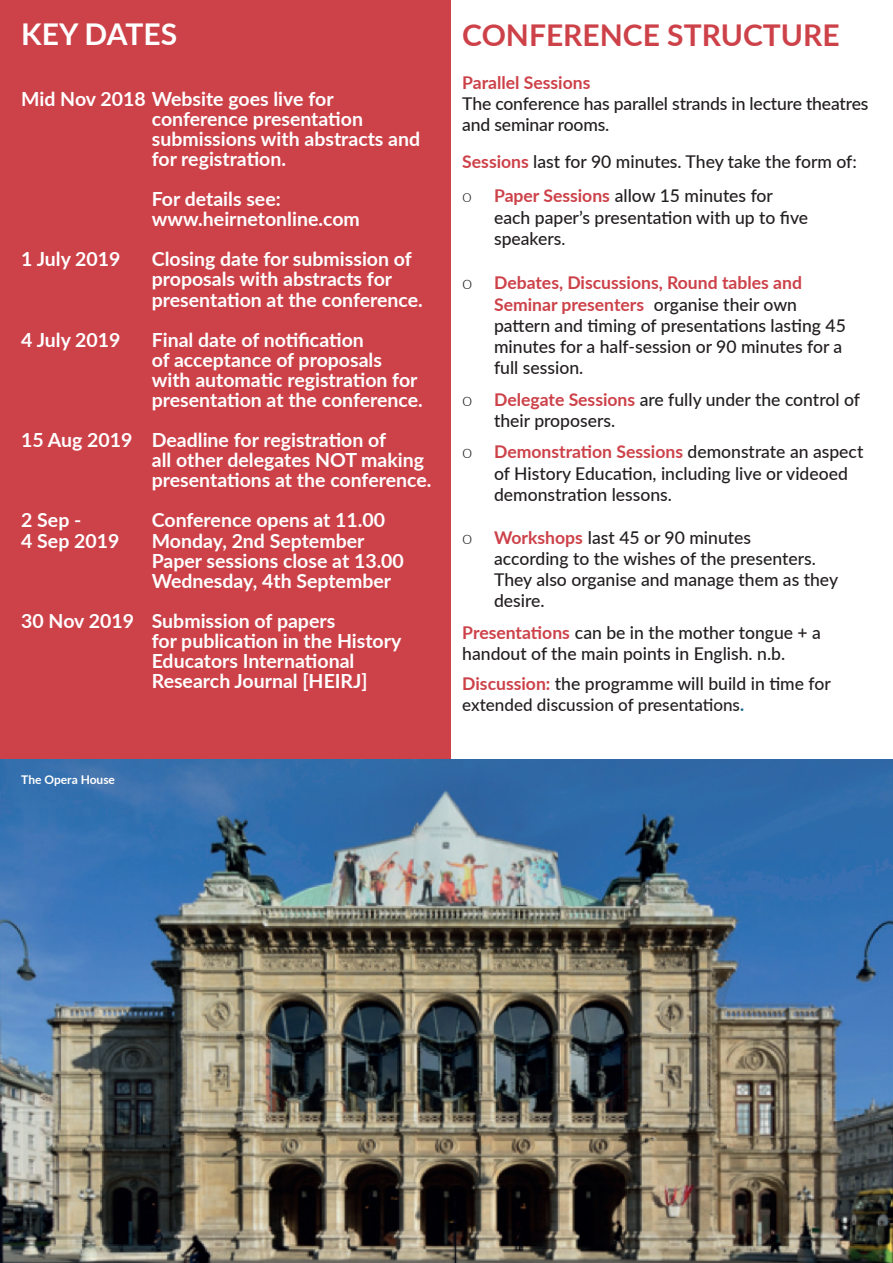
<style>
.page{position:relative;width:893px;height:1263px;background:#fff}
.page>*{position:absolute;margin:0;border:0;box-sizing:border-box;transform-origin:0 0}
.t1{font:700 30px "Lato";color:#cd4149}
.t2{font:700 30px "Lato";color:#fff}
.t3{font:700 19.5px/20.1px "Lato";color:#fff}
.t4{font:500 17.55px/21.1px "Lato";color:#231f20}
.t5{font:700 17.55px "Lato";color:#cd4149}
.t6{font:500 17.1px "Lato";color:#231f20}
.t7{font:700 12px "Lato";color:#fff}
.s1{font-weight:700;color:#cd4149}
.s2{font-weight:300}
.s3{font-size:16.8px}
.s4{font-weight:300;font-size:18.45px}
.s5{font-weight:700;color:#15628e}
</style>
<div class="page">
<div style="left:0;top:0;width:451px;height:759px;background:#cd4149"></div>
<img style="left:0;top:759px;width:893px;height:504px">
<h1 class="t2" style="left:21px;top:12px;width:157px">KEY DATES</h1>
<p class="t3" style="left:152px;top:88px;width:270px;text-indent:-131px">Mid Nov 2018 Website goes live for conference presentation submissions with abstracts and for registration.</p>
<p class="t3" style="left:152px;top:188px;width:210px">For details see: www.heirnetonline.com</p>
<p class="t3" style="left:21px;top:248px;width:101px">1 July 2019</p>
<p class="t3" style="left:152px;top:248px;width:273px">Closing date for submission of proposals with abstracts for presentation at the conference.</p>
<p class="t3" style="left:21px;top:329px;width:101px">4 July 2019</p>
<p class="t3" style="left:152px;top:329px;width:273px">Final date of notification<br>of acceptance of proposals with automatic registration for presentation at the conference.</p>
<p class="t3" style="left:152px;top:429px;width:281px;text-indent:-131px">15 Aug 2019 Deadline for registration of<br>all other delegates NOT making presentations at the conference.</p>
<p class="t3" style="left:21px;top:509px;width:62px">2 Sep -</p>
<p class="t3" style="left:152px;top:509px;width:235px">Conference opens at 11.00</p>
<p class="t3" style="left:21px;top:529px;width:100px">4 Sep 2019</p>
<p class="t3" style="left:152px;top:529px;width:254px">Monday, 2nd September<br>Paper sessions close at 13.00<br>Wednesday, 4th September</p>
<p class="t3" style="left:152px;top:610px;width:251px;text-indent:-131px">30 Nov 2019 Submission of papers<br>for publication in the History<br>Educators International<br>Research Journal [HEIRJ]</p>
<p class="t7" style="left:21px;top:770px;width:95px">The Opera House</p>
<h1 class="t1" style="left:462px;top:13px;width:379px">CONFERENCE STRUCTURE</h1>
<p class="t5" style="left:462px;top:69px;width:130px">Parallel Sessions</p>
<p class="t4" style="left:462px;top:92px;width:408px">The conference has parallel strands in lecture theatres and seminar rooms.</p>
<p class="t4" style="left:462px;top:144px;width:396px;line-height:34.5px"><span class="s1">Sessions</span> last for 90 minutes. They take the form of: <span class="s2">o</span></p>
<p class="t4" style="left:494px;top:185px;width:316px"><span class="s1">Paper Sessions</span> allow 15 minutes for each paper’s presentation with up to five speakers<span class="s3">.</span></p>
<p class="t4" style="left:494px;top:271px;width:353px;text-indent:-32px"><span class="s4">o</span> <span class="s1">Debates, Discussions, Round tables and Seminar presenters</span> organise their own pattern and timing of presentations lasting 45 minutes for a half-session or 90 minutes for a full session.</p>
<p class="t4" style="left:494px;top:388px;width:367px;text-indent:-32px"><span class="s4">o</span> <span class="s1">Delegate Sessions</span> are fully under the control of their proposers.</p>
<p class="t4" style="left:494px;top:441px;width:371px;text-indent:-32px"><span class="s4">o</span> <span class="s1">Demonstration Sessions</span> demonstrate an aspect of History Education, including live or videoed demonstration lessons.</p>
<p class="t4" style="left:494px;top:526px;width:346px;text-indent:-32px"><span class="s4">o</span> <span class="s1">Workshops</span> last 45 or 90 minutes<br>according to the wishes of the presenters.<br>They also organise and manage them as they desire.</p>
<p class="t4" style="left:462px;top:621px;width:360px"><span class="s1">Presentations</span> can be in the mother tongue + a handout of the main points in English. n.b.</p>
<p class="t4" style="left:462px;top:672px;width:370px"><span class="s1">Discussion:</span> the programme will build in time for</p>
<p class="t6" style="left:462px;top:692px;width:283px">extended discussion of presentations<span class="s5">.</span></p>
</div>
